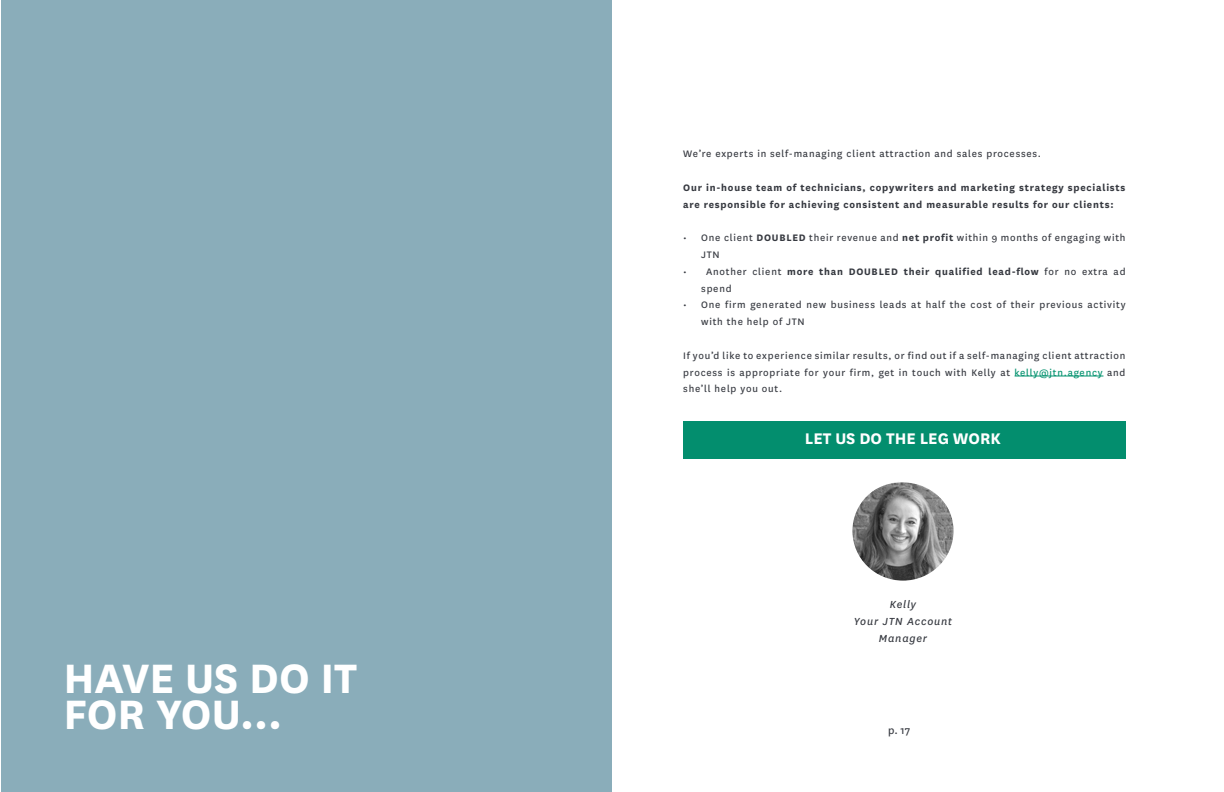
<style>
.page{position:relative;width:1224px;height:792px;background:#fff}
.page>*{position:absolute;margin:0;border:0;box-sizing:border-box;transform-origin:0 0}
.t1{font:700 48px/36px "National";color:#fff}
.t2{font:700 18px "National";color:#fff}
.t3{font:italic 12px/16.8px "National";letter-spacing:.07em;color:#363940;text-align:center}
.t4{font:12px "National";color:#363940}
.t5{font:11px/16.8px "National";letter-spacing:.07em;color:#363940}
.t6{font:700 11px/16.8px "National";letter-spacing:.07em;color:#363940}
.s1{font-weight:700}
.s2{font-weight:400}
.s3{color:#00916d}
</style>
<div class="page">
<div style="left:1px;top:0;width:611px;height:792px;background:#8aadba"></div>
<hr style="left:1015px;top:376px;width:88px;height:1px;background:#00916d">
<div style="left:683px;top:421px;width:443px;height:37px;background:#038e6e"></div>
<img style="left:852px;top:482px;width:102px;height:99px">
<h1 class="t1" style="left:63px;top:657px;width:295px">HAVE US DO IT<br>FOR YOU...</h1>
<p class="t5" style="left:683px;top:145px;width:359px">We’re experts in self-managing client attraction and sales processes.</p>
<p class="t6" style="left:683px;top:178px;width:444px">Our in-house team of technicians, copywriters and marketing strategy specialists are responsible for achieving consistent and measurable results for our clients:</p>
<p class="t5" style="left:701px;top:229px;width:426px;text-indent:-18px">• One client <span class="s1">DOUBLED</span> their revenue and <span class="s1">net profit</span> within 9 months of engaging with<br>JTN</p>
<p class="t6" style="left:701px;top:262px;width:426px;text-indent:-18px"><span class="s2">• Another client</span> more than DOUBLED their qualified lead-flow <span class="s2">for no extra ad spend</span></p>
<p class="t5" style="left:701px;top:296px;width:426px;text-indent:-18px">• One firm generated new business leads at half the cost of their previous activity with the help of JTN</p>
<p class="t5" style="left:683px;top:347px;width:444px;text-align:justify">If you’d like to experience similar results, or find out if a self-managing client attraction process is appropriate for your firm, get in touch with Kelly at <span class="s3">kelly@jtn.agency</span> and she’ll help you out.</p>
<h2 class="t2" style="left:805px;top:426px;width:198px">LET US DO THE LEG WORK</h2>
<p class="t3" style="left:854px;top:596px;width:100px">Kelly<br>Your JTN Account<br>Manager</p>
<p class="t4" style="left:888px;top:722px;width:24px">p. 17</p>
</div>
